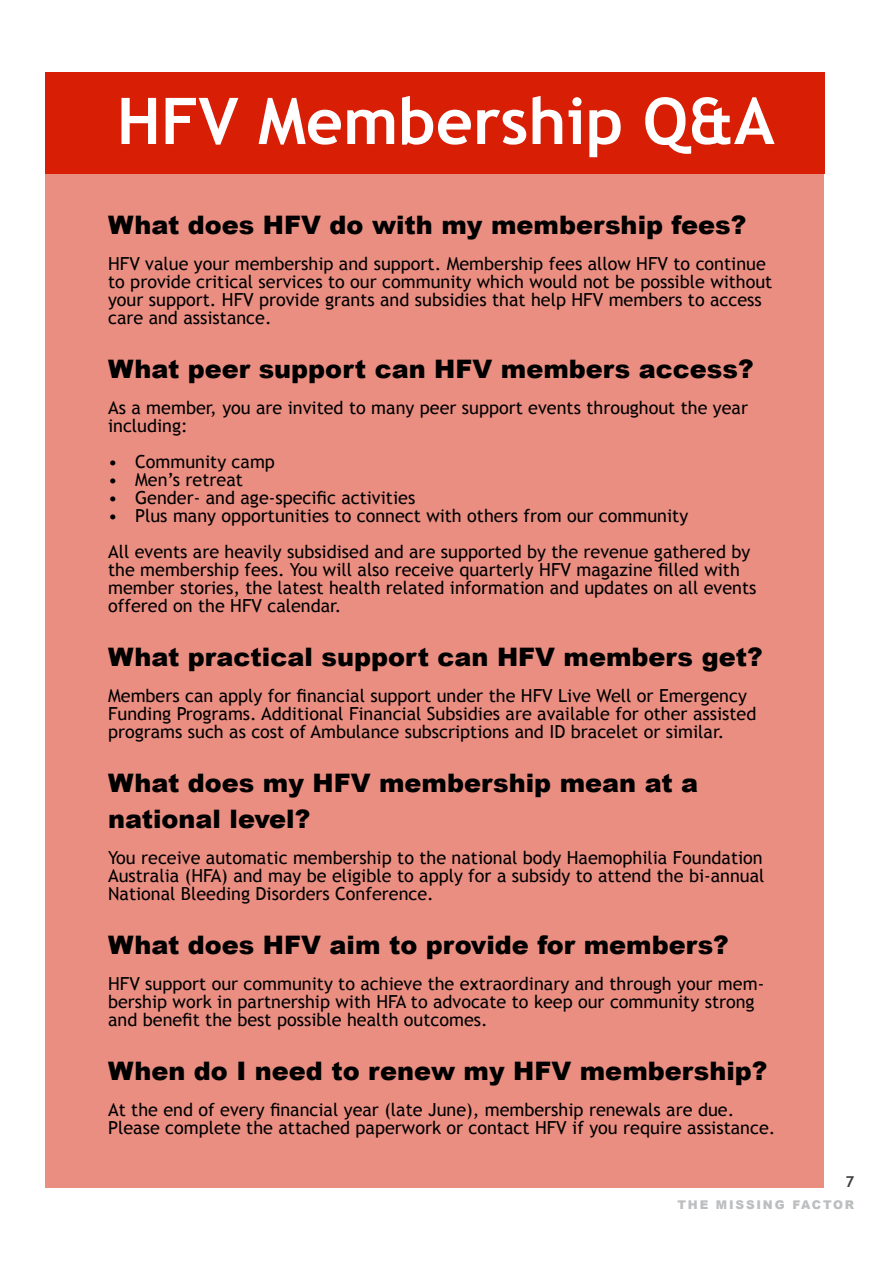
<style>
.page{position:relative;width:893px;height:1263px;background:#fff}
.page>*{position:absolute;margin:0;border:0;box-sizing:border-box;transform-origin:0 0}
.t1{font:700 64.5px "Trebuchet MS";color:#fff}
.t2{font:900 25.5px/36px "Arial";color:#000}
.t3{font:18px/18px "Trebuchet MS";color:#000}
.t4{font:700 15px "Trebuchet MS";color:#414042}
.t5{font:900 12px "Arial";letter-spacing:.15em;color:#bcbec0}
</style>
<div class="page">
<div style="left:45px;top:161px;width:779px;height:1027px;background:#eb8e82"></div>
<div style="left:45px;top:72px;width:780px;height:101px;background:#d81e05"></div>
<h1 class="t1" style="left:117px;top:81px;width:659px">HFV Membership Q&amp;A</h1>
<h2 class="t2" style="left:108px;top:206px;width:640px">What does HFV do with my membership fees?</h2>
<p class="t3" style="left:108px;top:255px;width:666px">HFV value your membership and support. Membership fees allow HFV to continue to provide critical services to our community which would not be possible without your support. HFV provide grants and subsidies that help HFV members to access care and assistance.</p>
<h2 class="t2" style="left:108px;top:350px;width:647px">What peer support can HFV members access?</h2>
<p class="t3" style="left:108px;top:399px;width:641px">As a member, you are invited to many peer support events throughout the year including:</p>
<p class="t3" style="left:108px;top:453px;width:168px">• Community camp</p>
<p class="t3" style="left:108px;top:471px;width:136px">• Men’s retreat</p>
<p class="t3" style="left:108px;top:489px;width:309px">• Gender- and age-specific activities</p>
<p class="t3" style="left:108px;top:498px;width:644px;line-height:36px">• Plus many opportunities to connect with others from our community<br>All events are heavily subsidised and are supported by the revenue gathered by</p>
<p class="t3" style="left:108px;top:561px;width:650px">the membership fees. You will also receive quarterly HFV magazine filled with member stories, the latest health related information and updates on all events offered on the HFV calendar.</p>
<h2 class="t2" style="left:108px;top:638px;width:656px">What practical support can HFV members get?</h2>
<p class="t3" style="left:108px;top:687px;width:650px">Members can apply for financial support under the HFV Live Well or Emergency<br>Funding Programs. Additional Financial Subsidies are available for other assisted programs such as cost of Ambulance subscriptions and ID bracelet or similar.</p>
<h2 class="t2" style="left:108px;top:764px;width:592px">What does my HFV membership mean at a national level?</h2>
<p class="t3" style="left:108px;top:849px;width:658px;text-align:justify">You receive automatic membership to the national body Haemophilia Foundation Australia (HFA) and may be eligible to apply for a subsidy to attend the bi-annual National Bleeding Disorders Conference.</p>
<h2 class="t2" style="left:108px;top:926px;width:622px">What does HFV aim to provide for members?</h2>
<p class="t3" style="left:108px;top:975px;width:658px">HFV support our community to achieve the extraordinary and through your mem&shy;bership work in partnership with HFA to advocate to keep our community strong and benefit the best possible health outcomes.</p>
<h2 class="t2" style="left:108px;top:1052px;width:661px">When do I need to renew my HFV membership?</h2>
<p class="t3" style="left:108px;top:1101px;width:669px">At the end of every financial year (late June), membership renewals are due.<br>Please complete the attached paperwork or contact HFV if you require assistance.</p>
<p class="t4" style="left:845px;top:1172px;width:10px">7</p>
<p class="t5" style="left:677px;top:1196px;width:178px">THE MISSING FACTOR</p>
</div>
